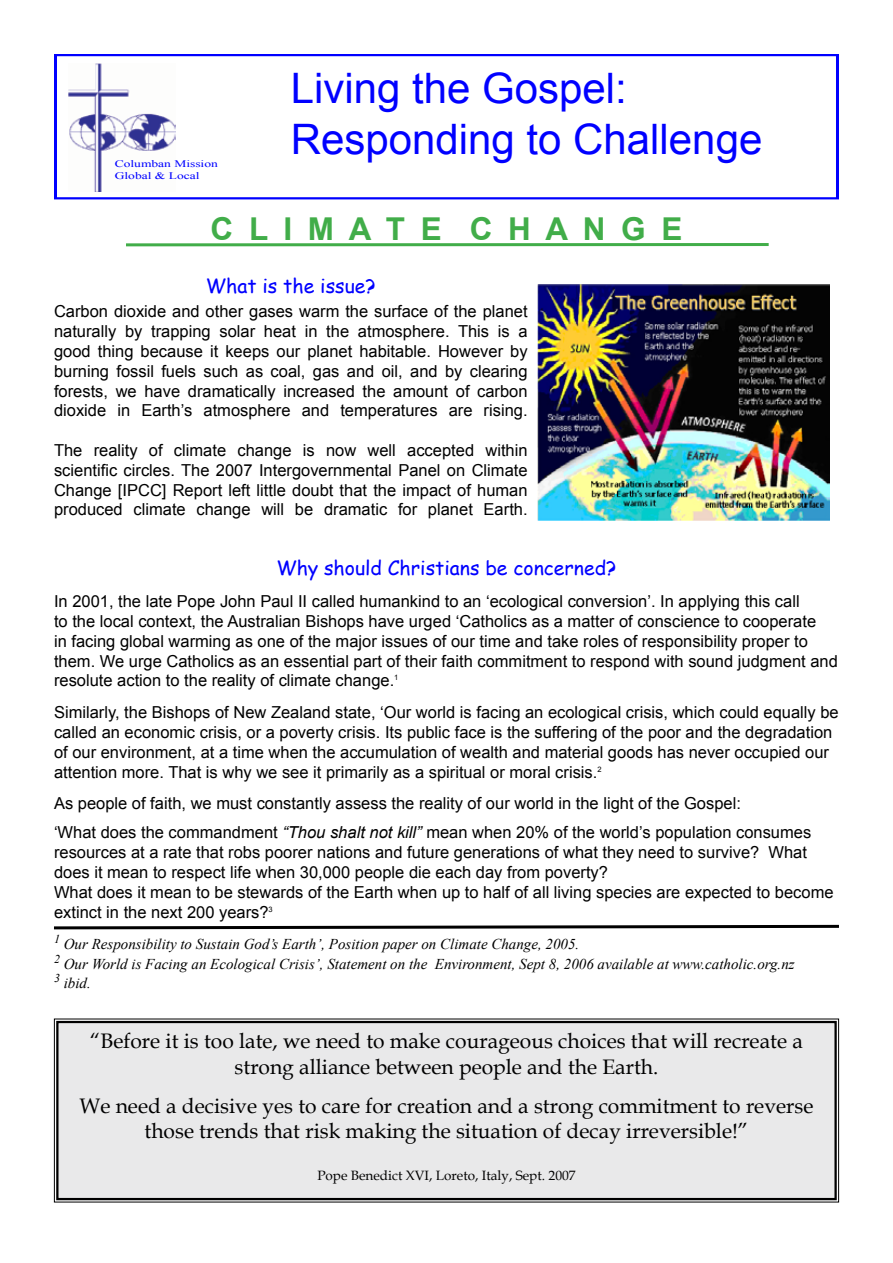
<style>
.page{position:relative;width:893px;height:1263px;background:#fff}
.page>*{position:absolute;margin:0;border:0;box-sizing:border-box;transform-origin:0 0}
.t1{font:42px/50.4px "Arial";color:#00f}
.t2{font:700 31.5px "Arial";color:#41ad49}
.t3{font:21px/25.2px "Book Antiqua";color:#000;text-align:center}
.t4{font:19.5px "Comic Sans MS";color:#00f}
.t5{font:16.5px/19.8px "Arial";color:#000}
.t6{font:italic 15px/19.5px "Times New Roman";color:#000}
.t7{font:13.5px "Book Antiqua";color:#000}
.t8{font:9.9px/12px "Times New Roman";color:#00f;scale:1.36 1}
.s1{font-style:italic}
</style>
<div class="page">
<hr style="left:126px;top:243px;width:643px;height:3px;background:#41ad49">
<div style="left:54px;top:54px;width:785px;height:146px;border:3px solid #00f"></div>
<img style="left:68px;top:63px;width:107px;height:129px">
<svg style="left:54px;top:924px;width:785px;height:6px"></svg>
<div style="left:54px;top:1018px;width:785px;height:185px;background:#e9e9ea"></div>
<div style="left:56px;top:1021px;width:781px;height:179px;border:2px solid #000"></div>
<img style="left:538px;top:285px;width:291px;height:235px">
<p class="t8" style="left:115px;top:158px;width:77px">Columban Mission<br>Global &amp; Local</p>
<h1 class="t1" style="left:291px;top:64px;width:473px">Living the Gospel:<br>Responding to Challenge</h1>
<h2 class="t2" style="left:211px;top:208px;width:473px">C L I M A T E C H A N G E</h2>
<p class="t4" style="left:206px;top:272px;width:171px">What is the issue?</p>
<p class="t5" style="left:54px;top:302px;width:475px;text-align:justify">Carbon dioxide and other gases warm the surface of the planet naturally by trapping solar heat in the atmosphere. This is a good thing because it keeps our planet habitable. However by burning fossil fuels such as coal, gas and oil, and by clearing forests, we have dramatically increased the amount of carbon dioxide in Earth’s atmosphere and temperatures are rising.</p>
<p class="t5" style="left:54px;top:440px;width:475px;text-align:justify">The reality of climate change is now well accepted within scientific circles. The 2007 Intergovernmental Panel on Climate Change [IPCC] Report left little doubt that the impact of human produced climate change will be dramatic for planet Earth.</p>
<p class="t4" style="left:276px;top:554px;width:342px">Why should Christians be concerned?</p>
<p class="t5" style="left:54px;top:592px;width:785px">In 2001, the late Pope John Paul II called humankind to an ‘ecological conversion’. In applying this call<br>to the local context, the Australian Bishops have urged ‘Catholics as a matter of conscience to cooperate<br>in facing global warming as one of the major issues of our time and take roles of responsibility proper to them. We urge Catholics as an essential part of their faith commitment to respond with sound judgment and resolute action to the reality of climate change.<sup>1</sup></p>
<p class="t5" style="left:54px;top:703px;width:786px">Similarly, the Bishops of New Zealand state, ‘Our world is facing an ecological crisis, which could equally be called an economic crisis, or a poverty crisis. Its public face is the suffering of the poor and the degradation of our environment, at a time when the accumulation of wealth and material goods has never occupied our attention more. That is why we see it primarily as a spiritual or moral crisis.<sup>2</sup></p>
<p class="t5" style="left:54px;top:789px;width:759px;line-height:28.8px">As people of faith, we must constantly assess the reality of our world in the light of the Gospel:<br>‘What does the commandment <span class="s1">“Thou shalt not kill”</span> mean when 20% of the world’s population consumes</p>
<p class="t5" style="left:54px;top:842px;width:781px">resources at a rate that robs poorer nations and future generations of what they need to survive? What does it mean to respect life when 30,000 people die each day from poverty?<br>What does it mean to be stewards of the Earth when up to half of all living species are expected to become extinct in the next 200 years?<sup>3</sup></p>
<p class="t6" style="left:54px;top:934px;width:742px"><sup>1</sup> Our Responsibility to Sustain God’s Earth’, Position paper on Climate Change, 2005.<br><sup>2</sup> Our World is Facing an Ecological Crisis’, Statement on the Environment, Sept 8, 2006 available at www.catholic.org.nz<br><sup>3</sup> ibid.</p>
<p class="t3" style="left:90px;top:1028px;width:714px">“Before it is too late, we need to make courageous choices that will recreate a strong alliance between people and the Earth.</p>
<p class="t3" style="left:79px;top:1093px;width:736px">We need a decisive yes to care for creation and a strong commitment to reverse those trends that risk making the situation of decay irreversible!”</p>
<p class="t7" style="left:317px;top:1166px;width:260px">Pope Benedict XVI, Loreto, Italy, Sept. 2007</p>
</div>
